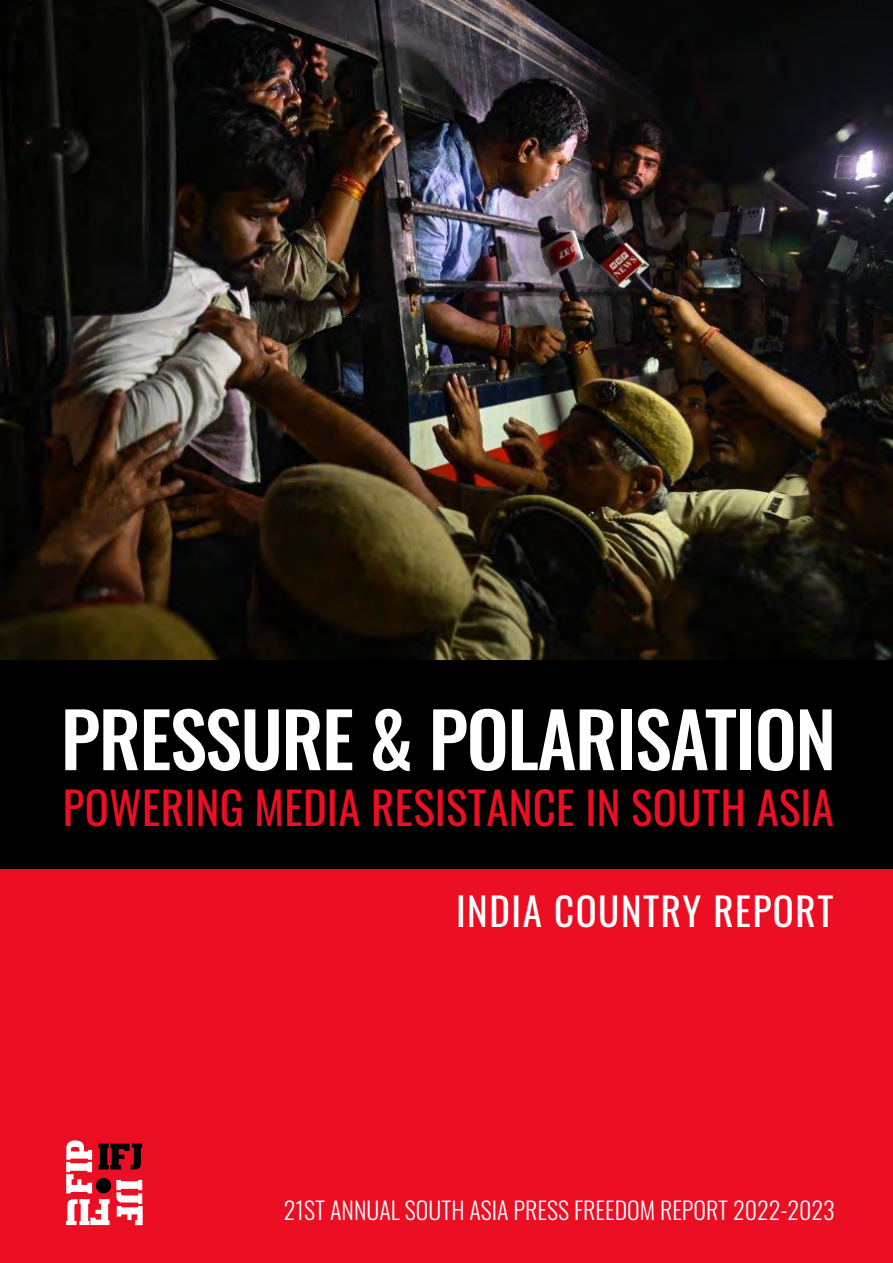
<style>
.page{position:relative;width:893px;height:1263px;background:#fff}
.page>*{position:absolute;margin:0;border:0;box-sizing:border-box;transform-origin:0 0}
.t1{font:500 75px "Oswald";letter-spacing:-.02em;color:#fff}
.t2{font:45px "Oswald";letter-spacing:.005em;color:#ec0f24}
.t3{font:39px "Oswald";letter-spacing:.04em;color:#fff}
.t4{font:300 24px "Oswald";color:#fff}
</style>
<div class="page">
<div style="left:0;top:659px;width:893px;height:604px;background:#ec0f24"></div>
<svg style="left:98px;top:1143px;width:44px;height:26px"></svg>
<svg style="left:116px;top:1180px;width:27px;height:45px"></svg>
<svg style="left:66px;top:1199px;width:44px;height:26px"></svg>
<svg style="left:66px;top:1140px;width:26px;height:53px"></svg>
<div style="left:96px;top:1178px;width:15px;height:15px;background:#000;border-radius:50%"></div>
<div style="left:0;top:659px;width:893px;height:210px;background:#000"></div>
<img style="left:0;top:0;width:893px;height:659px">
<h1 class="t1" style="left:61px;top:700px;width:777px">PRESSURE &amp; POLARISATION</h1>
<h2 class="t2" style="left:63px;top:784px;width:773px">POWERING MEDIA RESISTANCE IN SOUTH ASIA</h2>
<h3 class="t3" style="left:456px;top:890px;width:379px">INDIA COUNTRY REPORT</h3>
<p class="t4" style="left:284px;top:1189px;width:552px">21ST ANNUAL SOUTH ASIA PRESS FREEDOM REPORT 2022-2023</p>
</div>
